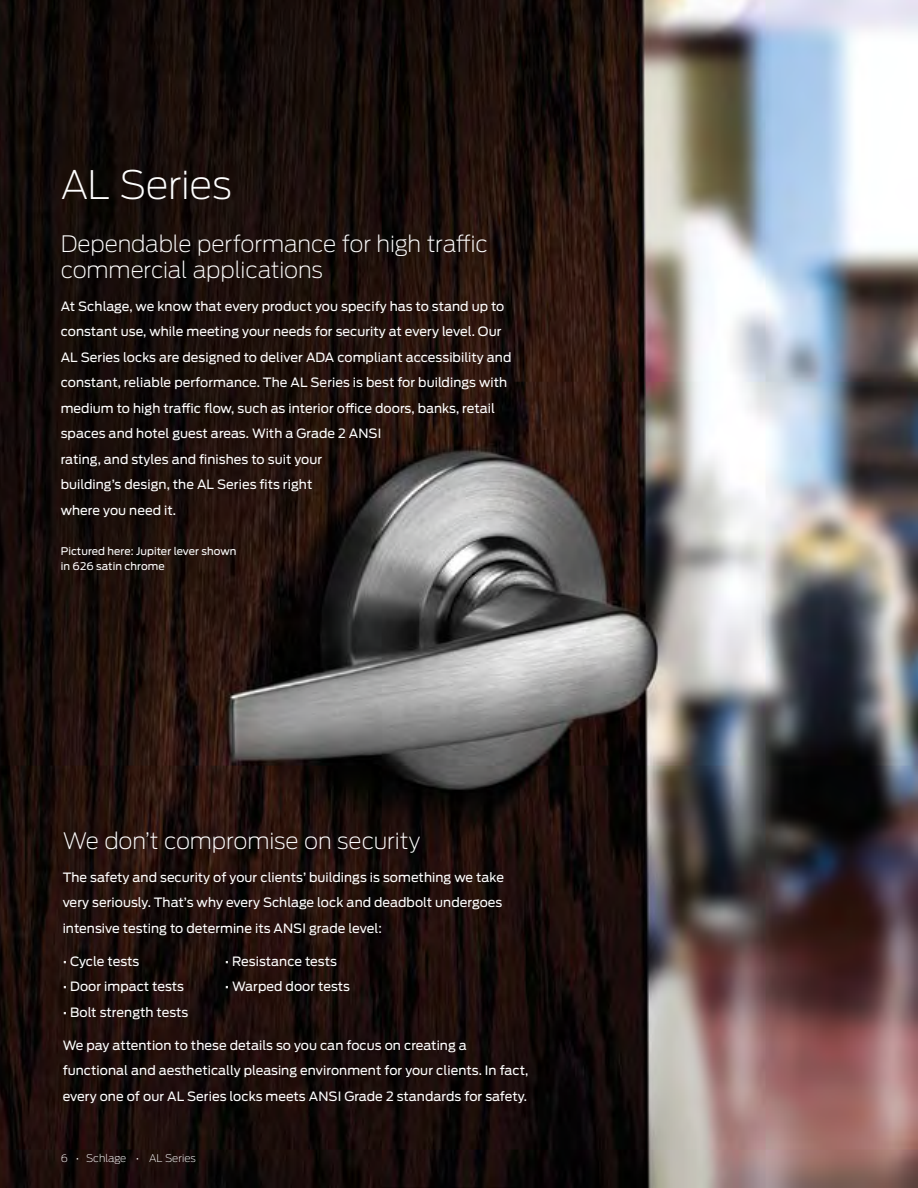
<style>
.page{position:relative;width:918px;height:1188px;background:#fff}
.page>*{position:absolute;margin:0;border:0;box-sizing:border-box;transform-origin:0 0}
.t1{font:200 39px "Antenna";letter-spacing:-.015em;color:#fff}
.t2{font:200 22.5px/25.5px "Antenna";letter-spacing:-.01em;color:#fff}
.t3{font:12.75px/25.5px "Antenna";letter-spacing:.005em;color:#fff}
.t4{font:10.5px/15px "Antenna";letter-spacing:.005em;color:#fff}
.t5{font:200 10.5px "Antenna";letter-spacing:-.005em;color:#fff}
</style>
<div class="page">
<img style="left:0;top:0;width:918px;height:1188px">
<h1 class="t1" style="left:61px;top:163px;width:173px">AL Series</h1>
<h2 class="t2" style="left:61px;top:232px;width:429px">Dependable performance for high traffic commercial applications</h2>
<p class="t3" style="left:61px;top:294px;width:452px">At Schlage, we know that every product you specify has to stand up to constant use, while meeting your needs for security at every level. Our AL Series locks are designed to deliver ADA compliant accessibility and constant, reliable performance. The AL Series is best for buildings with medium to high traffic flow, such as interior office doors, banks, retail spaces and hotel guest areas. With a Grade 2 ANSI<br>rating, and styles and finishes to suit your<br>building’s design, the AL Series fits right<br>where you need it.</p>
<p class="t4" style="left:61px;top:544px;width:177px">Pictured here: Jupiter lever shown in 626 satin chrome</p>
<h2 class="t2" style="left:63px;top:828px;width:359px">We don’t compromise on security</h2>
<p class="t3" style="left:63px;top:864px;width:443px">The safety and security of your clients’ buildings is something we take very seriously. That’s why every Schlage lock and deadbolt undergoes intensive testing to determine its ANSI grade level:</p>
<p class="t3" style="left:63px;top:948px;width:78px">• Cycle tests</p>
<p class="t3" style="left:225px;top:948px;width:114px">• Resistance tests</p>
<p class="t3" style="left:63px;top:974px;width:123px">• Door impact tests</p>
<p class="t3" style="left:225px;top:974px;width:127px">• Warped door tests</p>
<p class="t3" style="left:63px;top:999px;width:127px">• Bolt strength tests</p>
<p class="t3" style="left:63px;top:1032px;width:467px">We pay attention to these details so you can focus on creating a functional and aesthetically pleasing environment for your clients. In fact, every one of our AL Series locks meets ANSI Grade 2 standards for safety.</p>
<p class="t5" style="left:61px;top:1152px;width:137px">6 • Schlage • AL Series</p>
</div>
